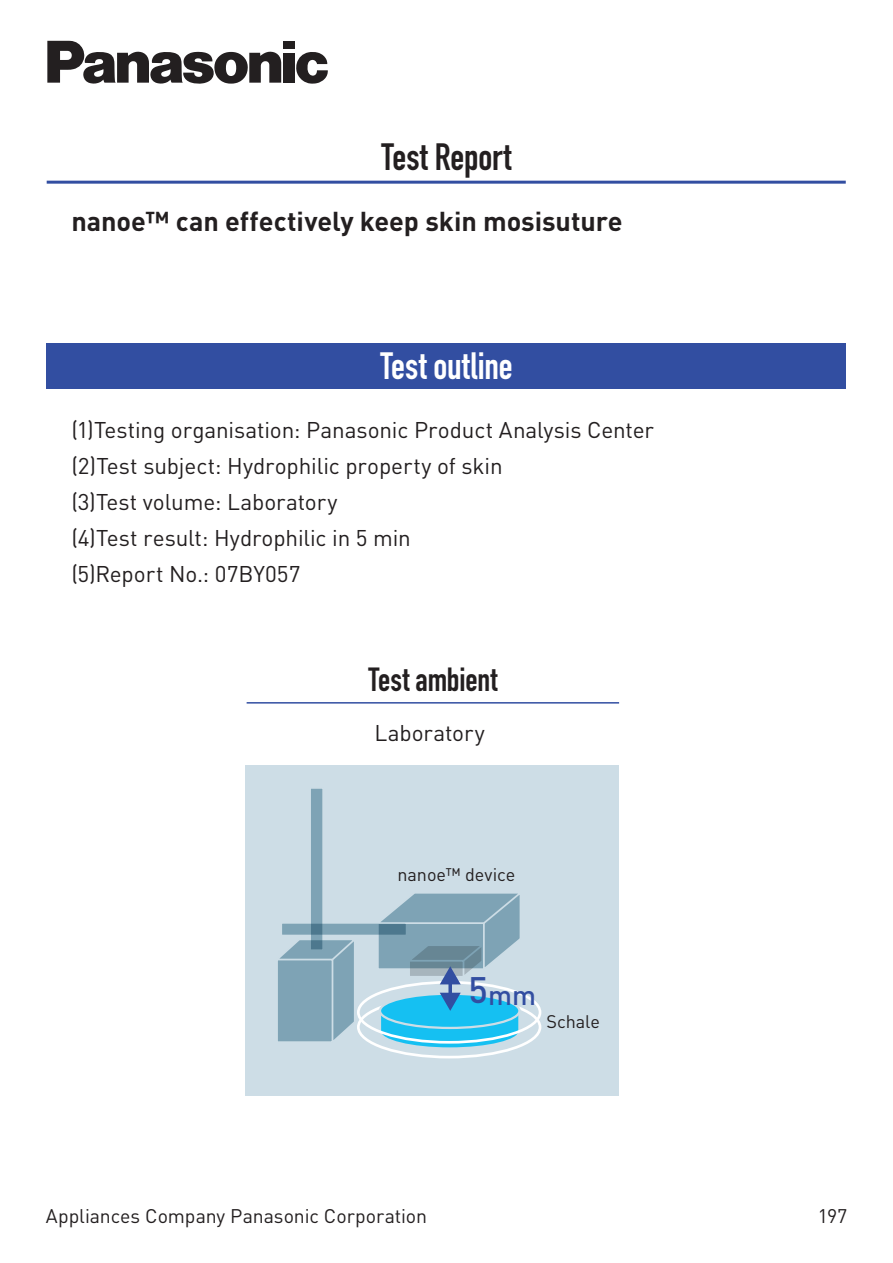
<style>
.page{position:relative;width:893px;height:1263px;background:#fff}
.page>*{position:absolute;margin:0;border:0;box-sizing:border-box;transform-origin:0 0}
.t1{font:700 37.5px "DIN Condensed";color:#fff}
.t2{font:700 37.5px "DIN Condensed";letter-spacing:-.005em;color:#231f20}
.t3{font:700 33px "DIN Condensed";letter-spacing:-.005em;color:#231f20}
.t4{font:500 27.3px "DINOT";color:#324ea1}
.t5{font:700 27px "DINOT";letter-spacing:-.005em;color:#231f20}
.t6{font:22.5px/36px "DINOT";letter-spacing:-.005em;color:#231f20}
.t7{font:19.5px "DINOT";letter-spacing:-.005em;color:#231f20}
.t8{font:18px "DINOT";letter-spacing:-.005em;color:#231f20}
.s1{font-size:36.45px}
</style>
<div class="page">
<div style="left:47px;top:344px;width:799px;height:45px;background:#324ea1"></div>
<div style="left:246px;top:765px;width:373px;height:330px;background:#cddde6"></div>
<hr style="left:47px;top:181px;width:799px;height:3px;background:#324ea1">
<hr style="left:247px;top:702px;width:372px;height:2px;background:#324ea1">
<svg style="left:47px;top:41px;width:234px;height:43px"></svg>
<div style="left:283px;top:53px;width:12px;height:30px;background:#231f20"></div>
<div style="left:283px;top:41px;width:12px;height:8px;background:#231f20"></div>
<svg style="left:296px;top:52px;width:32px;height:32px"></svg>
<div style="left:309px;top:787px;width:15px;height:164px;background:#7ea3b5;border:2px solid #fff"></div>
<svg style="left:278px;top:937px;width:76px;height:105px;background:#87a9ba"></svg>
<svg style="left:282px;top:921px;width:93px;height:16px"></svg>
<div style="left:357px;top:996px;width:184px;height:62px;border:3px solid #fff;border-radius:50%"></div>
<svg style="left:448px;top:984px;width:4px;height:9px"></svg>
<svg style="left:375px;top:893px;width:145px;height:91px"></svg>
<svg style="left:378px;top:993px;width:144px;height:58px"></svg>
<h1 class="t2" style="left:382px;top:131px;width:131px">Test Report</h1>
<p class="t5" style="left:71px;top:204px;width:553px">nanoe™ can effectively keep skin mosisuture</p>
<h1 class="t1" style="left:380px;top:340px;width:134px">Test outline</h1>
<p class="t6" style="left:71px;top:411px;width:584px">(1)Testing organisation: Panasonic Product Analysis Center (2)Test subject: Hydrophilic property of skin<br>(3)Test volume: Laboratory<br>(4)Test result: Hydrophilic in 5 min<br>(5)Report No.: 07BY057</p>
<h2 class="t3" style="left:369px;top:657px;width:130px">Test ambient</h2>
<p class="t6" style="left:374px;top:715px;width:112px">Laboratory</p>
<p class="t8" style="left:398px;top:863px;width:119px">nanoe™ device</p>
<p class="t4" style="left:468px;top:977px;width:69px"><span class="s1">5</span>mm</p>
<p class="t8" style="left:546px;top:1010px;width:55px">Schale</p>
<p class="t7" style="left:46px;top:1204px;width:383px">Appliances Company Panasonic Corporation</p>
<p class="t7" style="left:818px;top:1204px;width:31px">197</p>
</div>
